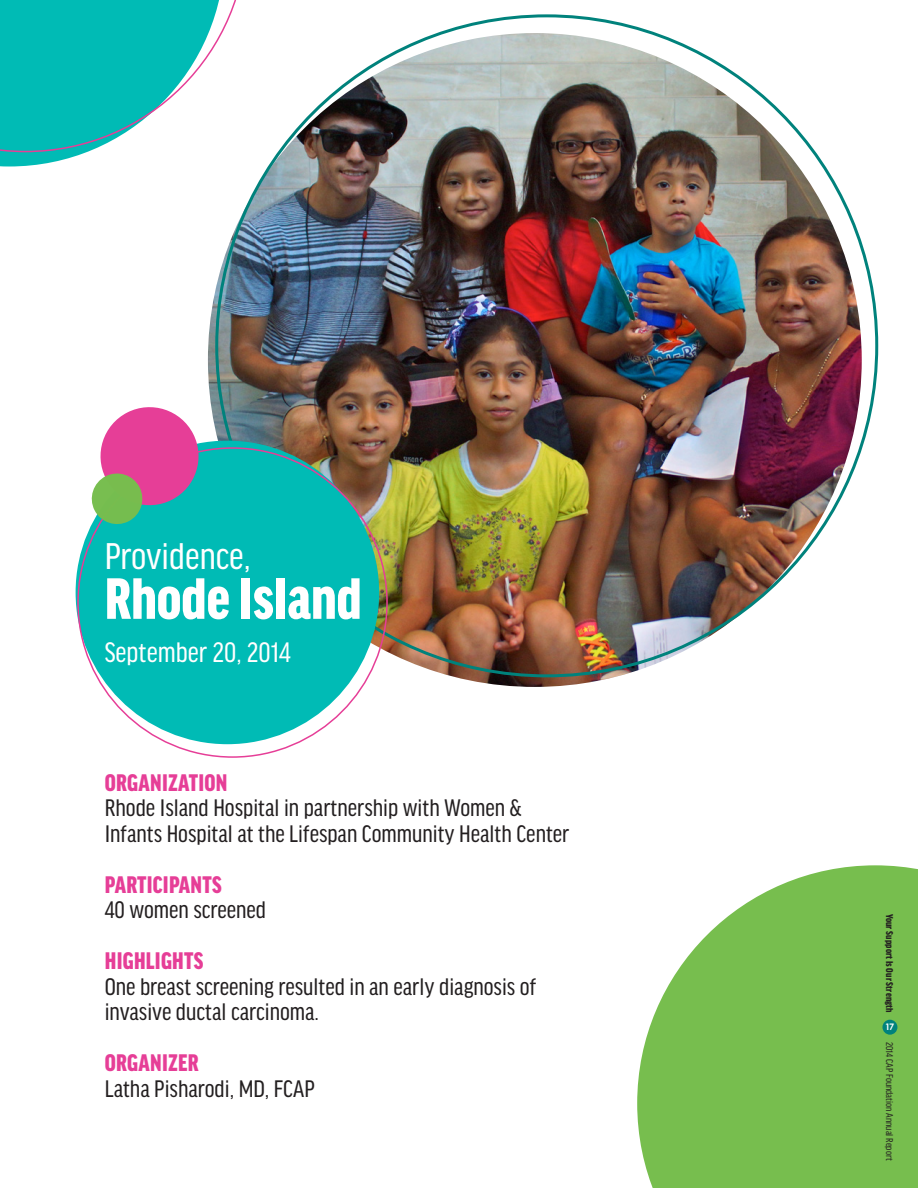
<style>
.page{position:relative;width:918px;height:1188px;background:#fff}
.page>*{position:absolute;margin:0;border:0;box-sizing:border-box;transform-origin:0 0}
.t1{font:900 condensed 61.8px "Good Headline Pro";color:#fff}
.t2{font:condensed 39.6px "Good Headline Pro";color:#fff}
.t3{font:condensed 30px "Good Headline Pro";color:#fff}
.t4{font:condensed 25.5px/25.5px "Good Headline Pro";color:#231f20}
.t5{font:900 condensed 25.5px "Good Headline Pro";letter-spacing:.01em;color:#e63e97}
.t6{font:condensed 10.5px "Good Headline Pro";color:#231f20}
.t7{font:900 condensed 10.5px "Good Headline Pro";letter-spacing:.01em;color:#231f20}
.t8{font:700 9px "Century Gothic";color:#fff}
</style>
<div class="page">
<svg style="left:637px;top:865px;width:281px;height:323px;background:#8ac766"></svg>
<div style="left:882px;top:1020px;width:15px;height:15px;background:#00827c;border-radius:50%"></div>
<img style="left:208px;top:33px;width:654px;height:654px;border-radius:327px">
<div style="left:76px;top:441px;width:303px;height:303px;background:#00bbb5;border-radius:50%"></div>
<svg style="left:0;top:0;width:236px;height:166px"></svg>
<svg style="left:90px;top:407px;width:115px;height:121px"></svg>
<p class="t2" style="left:105px;top:536px;width:148px">Providence,</p>
<p class="t1" style="left:105px;top:566px;width:259px">Rhode Island</p>
<p class="t3" style="left:105px;top:637px;width:187px">September 20, 2014</p>
<p class="t5" style="left:105px;top:769px;width:124px">ORGANIZATION</p>
<p class="t4" style="left:105px;top:795px;width:466px">Rhode Island Hospital in partnership with Women &amp;<br>Infants Hospital at the Lifespan Community Health Center</p>
<p class="t5" style="left:105px;top:871px;width:118px">PARTICIPANTS</p>
<p class="t4" style="left:105px;top:897px;width:163px">40 women screened</p>
<p class="t5" style="left:105px;top:947px;width:100px">HIGHLIGHTS</p>
<p class="t4" style="left:105px;top:974px;width:433px">One breast screening resulted in an early diagnosis of invasive ductal carcinoma.</p>
<p class="t5" style="left:105px;top:1049px;width:95px">ORGANIZER</p>
<p class="t4" style="left:105px;top:1076px;width:212px">Latha Pisharodi, MD, FCAP</p>
<p class="t7" style="left:895px;top:914px;width:100px;rotate:90deg">Your Support Is Our Strength</p>
<p class="t6" style="left:895px;top:1042px;width:120px;rotate:90deg">2014 CAP Foundation Annual Report</p>
<p class="t8" style="left:885px;top:1022px;width:10px">17</p>
</div>
